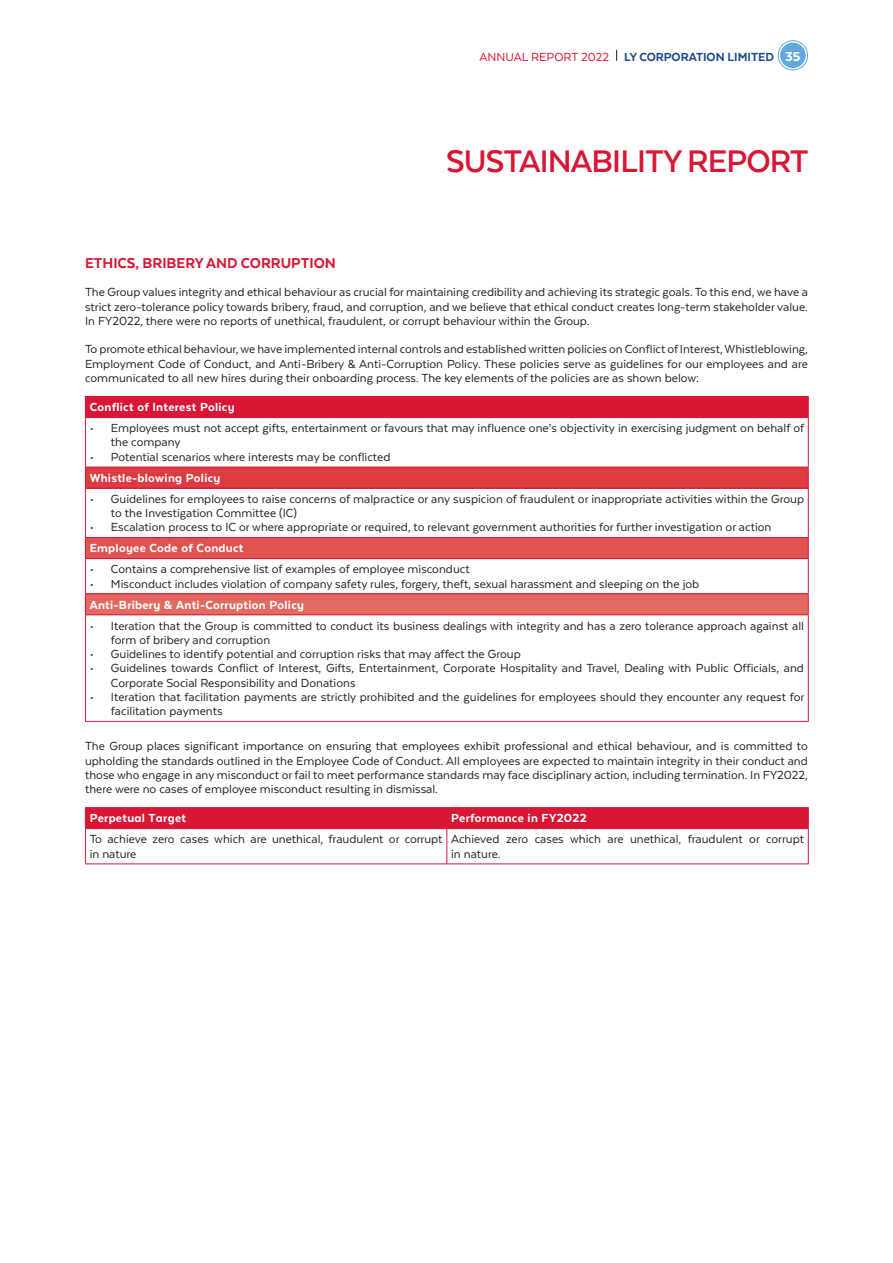
<style>
.page{position:relative;width:893px;height:1263px;background:#fff}
.page>*{position:absolute;margin:0;border:0;box-sizing:border-box;transform-origin:0 0}
.t1{font:700 36px "Texta";letter-spacing:-.025em;color:#d81635}
.t2{font:800 16.5px "Texta Alt";color:#d81635}
.t3{font:13.5px/14.2px "Texta";color:#231f20}
.t4{font:800 13.5px "Texta Alt";letter-spacing:.02em;color:#fff}
.t5{font:800 13.5px "Texta Alt";color:#1d488e}
.s1{font-family:"Texta";font-weight:400;color:#d81635}
.s2{font-size:15px;color:#fff}
</style>
<div class="page">
<div style="left:85px;top:397px;width:723px;height:21px;background:#d81635"></div>
<div style="left:85px;top:467px;width:723px;height:21px;background:#dc3b42"></div>
<div style="left:85px;top:538px;width:723px;height:21px;background:#df5450"></div>
<div style="left:85px;top:594px;width:723px;height:21px;background:#e36a60"></div>
<hr style="left:85px;top:396px;width:724px;height:1px;background:#d81635">
<hr style="left:85px;top:467px;width:724px;height:1px;background:#d81635">
<svg style="left:85px;top:468px;width:1px;height:20px"></svg>
<hr style="left:85px;top:537px;width:724px;height:1px;background:#d81635">
<svg style="left:85px;top:538px;width:1px;height:20px"></svg>
<hr style="left:85px;top:593px;width:724px;height:1px;background:#d81635">
<svg style="left:85px;top:594px;width:1px;height:20px"></svg>
<svg style="left:808px;top:397px;width:1px;height:20px"></svg>
<svg style="left:808px;top:467px;width:1px;height:21px"></svg>
<svg style="left:808px;top:538px;width:1px;height:20px"></svg>
<svg style="left:808px;top:594px;width:1px;height:20px"></svg>
<hr style="left:85px;top:417px;width:724px;height:1px;background:#d81635">
<hr style="left:85px;top:418px;width:1px;height:49px;background:#d81635">
<hr style="left:85px;top:488px;width:724px;height:1px;background:#d81635">
<hr style="left:85px;top:488px;width:1px;height:49px;background:#d81635">
<hr style="left:85px;top:558px;width:724px;height:1px;background:#d81635">
<hr style="left:85px;top:559px;width:1px;height:34px;background:#d81635">
<hr style="left:85px;top:614px;width:724px;height:1px;background:#d81635">
<hr style="left:85px;top:615px;width:1px;height:106px;background:#d81635">
<hr style="left:808px;top:418px;width:1px;height:49px;background:#d81635">
<hr style="left:808px;top:488px;width:1px;height:49px;background:#d81635">
<hr style="left:808px;top:559px;width:1px;height:34px;background:#d81635">
<hr style="left:808px;top:615px;width:1px;height:106px;background:#d81635">
<hr style="left:85px;top:721px;width:724px;height:1px;background:#d81635">
<hr style="left:85px;top:807px;width:362px;height:1px;background:#d81635">
<hr style="left:447px;top:807px;width:362px;height:1px;background:#d81635">
<div style="left:85px;top:808px;width:724px;height:20px;background:#d81635"></div>
<hr style="left:85px;top:828px;width:362px;height:1px;background:#d81635">
<hr style="left:85px;top:829px;width:1px;height:34px;background:#d81635">
<hr style="left:447px;top:828px;width:362px;height:1px;background:#d81635">
<hr style="left:446px;top:829px;width:1px;height:34px;background:#d81635">
<hr style="left:808px;top:829px;width:1px;height:34px;background:#d81635">
<hr style="left:85px;top:863px;width:362px;height:1px;background:#d81635">
<hr style="left:447px;top:863px;width:362px;height:1px;background:#d81635">
<div style="left:780px;top:43px;width:26px;height:25px;background:#62aadd;border-radius:50%"></div>
<div style="left:778px;top:40px;width:30px;height:30px;border:1px solid #62aadd;border-radius:50%"></div>
<p class="t5" style="left:480px;top:50px;width:322px"><span class="s1">ANNUAL REPORT 2022</span> LY CORPORATION LIMITED <span class="s2">35</span></p>
<h1 class="t1" style="left:446px;top:143px;width:364px">SUSTAINABILITY REPORT</h1>
<p class="t2" style="left:85px;top:254px;width:252px">ETHICS, BRIBERY AND CORRUPTION</p>
<p class="t3" style="left:85px;top:285px;width:724px;text-align:justify">The Group values integrity and ethical behaviour as crucial for maintaining credibility and achieving its strategic goals. To this end, we have a strict zero-tolerance policy towards bribery, fraud, and corruption, and we believe that ethical conduct creates long-term stakeholder value.<br>In FY2022, there were no reports of unethical, fraudulent, or corrupt behaviour within the Group.</p>
<p class="t3" style="left:85px;top:342px;width:724px;text-align:justify">To promote ethical behaviour, we have implemented internal controls and established written policies on Conflict of Interest, Whistleblowing, Employment Code of Conduct, and Anti-Bribery &amp; Anti-Corruption Policy. These policies serve as guidelines for our employees and are communicated to all new hires during their onboarding process. The key elements of the policies are as shown below:</p>
<p class="t4" style="left:90px;top:400px;width:146px">Conflict of Interest Policy</p>
<p class="t3" style="left:111px;top:421px;width:695px;text-indent:-21px">• Employees must not accept gifts, entertainment or favours that may influence one’s objectivity in exercising judgment on behalf of the company</p>
<p class="t3" style="left:90px;top:449px;width:302px">• Potential scenarios where interests may be conflicted</p>
<p class="t4" style="left:90px;top:471px;width:132px">Whistle-blowing Policy</p>
<p class="t3" style="left:111px;top:491px;width:695px;text-indent:-21px">• Guidelines for employees to raise concerns of malpractice or any suspicion of fraudulent or inappropriate activities within the Group to the Investigation Committee (IC)</p>
<p class="t3" style="left:90px;top:520px;width:683px">• Escalation process to IC or where appropriate or required, to relevant government authorities for further investigation or action</p>
<p class="t4" style="left:90px;top:541px;width:155px">Employee Code of Conduct</p>
<p class="t3" style="left:90px;top:562px;width:382px">• Contains a comprehensive list of examples of employee misconduct</p>
<p class="t3" style="left:90px;top:576px;width:611px">• Misconduct includes violation of company safety rules, forgery, theft, sexual harassment and sleeping on the job</p>
<p class="t4" style="left:90px;top:597px;width:216px">Anti-Bribery &amp; Anti-Corruption Policy</p>
<p class="t3" style="left:111px;top:618px;width:695px;text-indent:-21px">• Iteration that the Group is committed to conduct its business dealings with integrity and has a zero tolerance approach against all form of bribery and corruption</p>
<p class="t3" style="left:90px;top:647px;width:433px">• Guidelines to identify potential and corruption risks that may affect the Group</p>
<p class="t3" style="left:111px;top:661px;width:695px;text-indent:-21px">• Guidelines towards Conflict of Interest, Gifts, Entertainment, Corporate Hospitality and Travel, Dealing with Public Officials, and<br>Corporate Social Responsibility and Donations</p>
<p class="t3" style="left:111px;top:689px;width:695px;text-indent:-21px">• Iteration that facilitation payments are strictly prohibited and the guidelines for employees should they encounter any request for facilitation payments</p>
<p class="t3" style="left:85px;top:739px;width:724px;text-align:justify">The Group places significant importance on ensuring that employees exhibit professional and ethical behaviour, and is committed to upholding the standards outlined in the Employee Code of Conduct. All employees are expected to maintain integrity in their conduct and those who engage in any misconduct or fail to meet performance standards may face disciplinary action, including termination. In FY2022, there were no cases of employee misconduct resulting in dismissal.</p>
<p class="t4" style="left:90px;top:811px;width:98px">Perpetual Target</p>
<p class="t4" style="left:451px;top:811px;width:137px">Performance in FY2022</p>
<p class="t3" style="left:90px;top:832px;width:354px">To achieve zero cases which are unethical, fraudulent or corrupt in nature</p>
<p class="t3" style="left:451px;top:832px;width:354px">Achieved zero cases which are unethical, fraudulent or corrupt in nature.</p>
</div>
